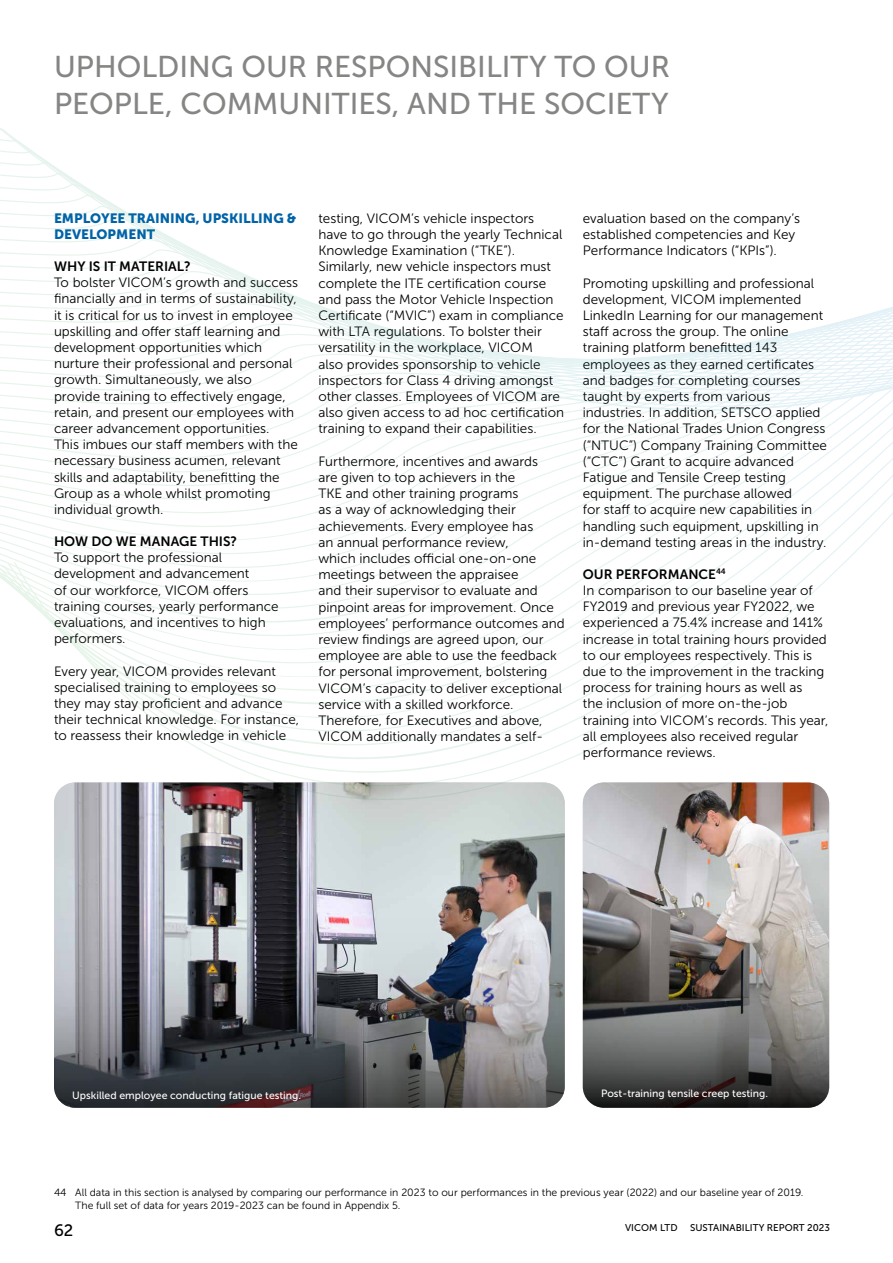
<style>
.page{position:relative;width:893px;height:1263px;background:#fff}
.page>*{position:absolute;margin:0;border:0;box-sizing:border-box;transform-origin:0 0}
.t1{font:30px/37.5px "Museo Sans 500";color:#858584}
.t2{font:16.5px "Museo Sans 500";color:#000}
.t3{font:13.5px/16.2px "Museo Sans 300";color:#000}
.t4{font:13.5px "Museo Sans 700";color:#000}
.t5{font:13.5px/16.2px "Museo Sans 900";color:#0063a8}
.t6{font:10.5px/12.6px "Museo Sans 300";color:#000}
.t7{font:10.5px "Museo Sans 500";color:#fff}
.t8{font:9.75px "Museo Sans 500";color:#000}
</style>
<div class="page">
<svg style="left:583px;top:782px;width:246px;height:326px;background:#817e7c"></svg>
<img style="left:54px;top:782px;width:511px;height:326px;border-radius:21px">
<svg style="left:54px;top:826px;width:776px;height:25px;background:#b3b3b4"></svg>
<img style="left:54px;top:803px;width:776px;height:23px">
<img style="left:54px;top:783px;width:776px;height:20px">
<svg style="left:17px;top:591px;width:798px;height:18px"></svg>
<svg style="left:0;top:573px;width:834px;height:18px"></svg>
<svg style="left:0;top:557px;width:851px;height:16px"></svg>
<svg style="left:0;top:540px;width:868px;height:17px"></svg>
<svg style="left:0;top:523px;width:884px;height:17px"></svg>
<svg style="left:0;top:507px;width:893px;height:16px"></svg>
<svg style="left:0;top:492px;width:893px;height:15px"></svg>
<svg style="left:0;top:476px;width:893px;height:16px"></svg>
<svg style="left:0;top:128px;width:893px;height:342px"></svg>
<h1 class="t1" style="left:54px;top:48px;width:617px">UPHOLDING OUR RESPONSIBILITY TO OUR<br>PEOPLE, COMMUNITIES, AND THE SOCIETY</h1>
<p class="t5" style="left:54px;top:210px;width:244px">EMPLOYEE TRAINING, UPSKILLING &amp;<br>DEVELOPMENT</p>
<p class="t4" style="left:54px;top:259px;width:138px">WHY IS IT MATERIAL?</p>
<p class="t3" style="left:54px;top:274px;width:246px">To bolster VICOM’s growth and success financially and in terms of sustainability, it is critical for us to invest in employee upskilling and offer staff learning and development opportunities which nurture their professional and personal growth. Simultaneously, we also provide training to effectively engage, retain, and present our employees with career advancement opportunities.<br>This imbues our staff members with the necessary business acumen, relevant skills and adaptability, benefitting the Group as a whole whilst promoting individual growth.</p>
<p class="t4" style="left:54px;top:534px;width:185px">HOW DO WE MANAGE THIS?</p>
<p class="t3" style="left:54px;top:549px;width:226px">To support the professional development and advancement<br>of our workforce, VICOM offers training courses, yearly performance evaluations, and incentives to high performers.</p>
<p class="t3" style="left:54px;top:663px;width:247px">Every year, VICOM provides relevant specialised training to employees so they may stay proficient and advance their technical knowledge. For instance, to reassess their knowledge in vehicle</p>
<p class="t3" style="left:318px;top:210px;width:247px">testing, VICOM’s vehicle inspectors have to go through the yearly Technical Knowledge Examination (“TKE”).<br>Similarly, new vehicle inspectors must complete the ITE certification course and pass the Motor Vehicle Inspection Certificate (“MVIC”) exam in compliance with LTA regulations. To bolster their versatility in the workplace, VICOM<br>also provides sponsorship to vehicle inspectors for Class 4 driving amongst other classes. Employees of VICOM are also given access to ad hoc certification training to expand their capabilities.</p>
<p class="t3" style="left:318px;top:453px;width:248px">Furthermore, incentives and awards<br>are given to top achievers in the<br>TKE and other training programs<br>as a way of acknowledging their achievements. Every employee has<br>an annual performance review,<br>which includes official one-on-one meetings between the appraisee<br>and their supervisor to evaluate and pinpoint areas for improvement. Once employees’ performance outcomes and review findings are agreed upon, our employee are able to use the feedback for personal improvement, bolstering VICOM’s capacity to deliver exceptional service with a skilled workforce.<br>Therefore, for Executives and above, VICOM additionally mandates a self-</p>
<p class="t3" style="left:583px;top:210px;width:219px">evaluation based on the company’s established competencies and Key<br>Performance Indicators (“KPIs”).</p>
<p class="t3" style="left:583px;top:275px;width:246px">Promoting upskilling and professional development, VICOM implemented LinkedIn Learning for our management staff across the group. The online training platform benefitted 143 employees as they earned certificates and badges for completing courses taught by experts from various industries. In addition, SETSCO applied for the National Trades Union Congress (“NTUC”) Company Training Committee (“CTC”) Grant to acquire advanced Fatigue and Tensile Creep testing equipment. The purchase allowed<br>for staff to acquire new capabilities in handling such equipment, upskilling in in-demand testing areas in the industry.</p>
<p class="t4" style="left:583px;top:567px;width:144px">OUR PERFORMANCE<sup>44</sup></p>
<p class="t3" style="left:583px;top:582px;width:247px">In comparison to our baseline year of FY2019 and previous year FY2022, we experienced a 75.4% increase and 141% increase in total training hours provided to our employees respectively. This is due to the improvement in the tracking process for training hours as well as<br>the inclusion of more on-the-job training into VICOM’s records. This year, all employees also received regular performance reviews.</p>
<p class="t7" style="left:72px;top:1090px;width:230px">Upskilled employee conducting fatigue testing.</p>
<p class="t7" style="left:601px;top:1088px;width:169px">Post-training tensile creep testing.</p>
<p class="t6" style="left:75px;top:1186px;width:730px;text-indent:-21px">44 All data in this section is analysed by comparing our performance in 2023 to our performances in the previous year (2022) and our baseline year of 2019.<br>The full set of data for years 2019-2023 can be found in Appendix 5.</p>
<p class="t2" style="left:54px;top:1221px;width:21px">62</p>
<p class="t8" style="left:625px;top:1222px;width:54px">VICOM LTD</p>
<p class="t8" style="left:690px;top:1222px;width:141px">SUSTAINABILITY REPORT 2023</p>
</div>
